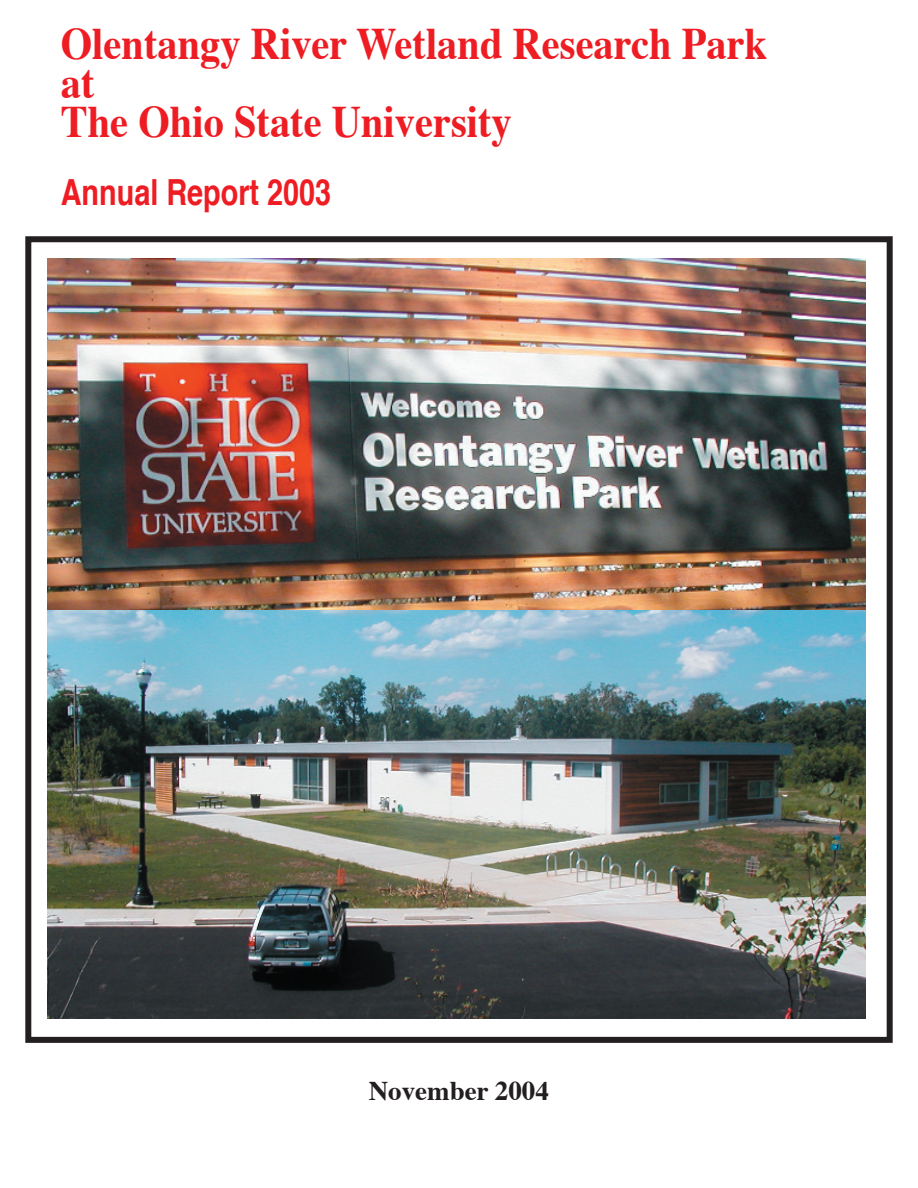
<style>
.page{position:relative;width:918px;height:1188px;background:#fff}
.page>*{position:absolute;margin:0;border:0;box-sizing:border-box;transform-origin:0 0}
.t1{font:700 45px/39px "Times";color:#ee1d23;scale:.9 1}
.t2{font:700 36px "Helvetica";color:#ee1d23;scale:.8 1}
.t3{font:700 27px "Times";color:#231f20}
</style>
<div class="page">
<div style="left:25px;top:236px;width:868px;height:807px;border:6px solid #231f20"></div>
<img style="left:47px;top:610px;width:819px;height:408px">
<img style="left:47px;top:258px;width:819px;height:352px">
<p class="t1" style="left:61px;top:26px;width:787px">Olentangy River Wetland Research Park at<br>The Ohio State University</p>
<p class="t2" style="left:61px;top:168px;width:340px">Annual Report 2003</p>
<p class="t3" style="left:369px;top:1073px;width:182px">November 2004</p>
</div>
